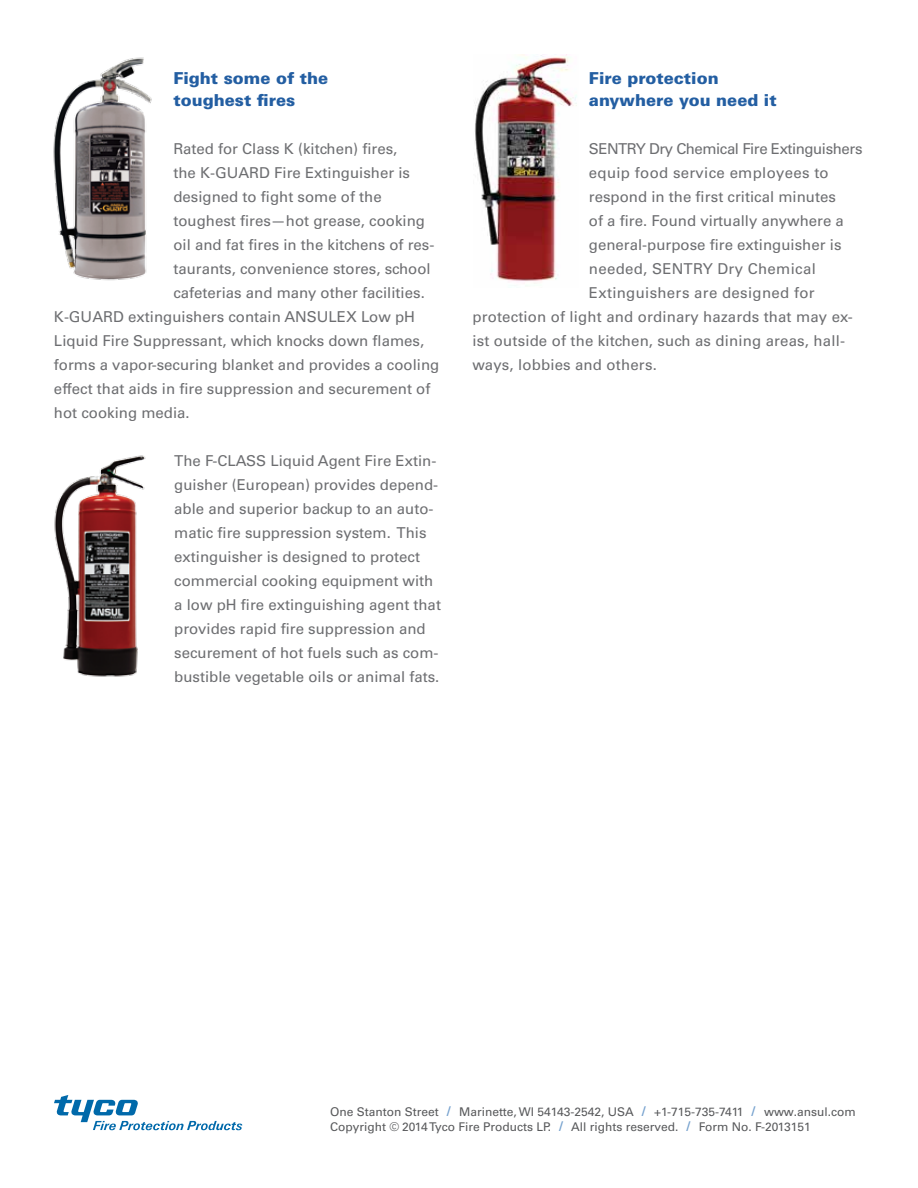
<style>
.page{position:relative;width:918px;height:1188px;background:#fff}
.page>*{position:absolute;margin:0;border:0;box-sizing:border-box;transform-origin:0 0}
.t1{font:900 16.5px/22.5px "Univers LT Std";color:#235ea2}
.t2{font:15px/24px "Univers LT Std";color:#6d6e71}
.t3{font:15px "Univers LT Std";letter-spacing:.02em;color:#6d6e71}
.t4{font:15px "Univers LT Std";letter-spacing:-.03em;color:#6d6e71}
.t5{font:12px/15px "Univers LT Std";color:#58595b}
.s1{font-style:italic;font-size:13.5px;color:#75a1ce}
</style>
<div class="page">
<svg style="left:54px;top:1095px;width:188px;height:35px"></svg>
<img style="left:53px;top:57px;width:99px;height:224px">
<img style="left:54px;top:455px;width:92px;height:222px">
<img style="left:475px;top:54px;width:102px;height:230px">
<p class="t1" style="left:173px;top:67px;width:156px">Fight some of the toughest fires</p>
<p class="t2" style="left:173px;top:137px;width:225px">Rated for Class K (kitchen) fires,</p>
<p class="t2" style="left:173px;top:161px;width:238px">the K-GUARD Fire Extinguisher is</p>
<p class="t2" style="left:173px;top:185px;width:210px">designed to fight some of the</p>
<p class="t2" style="left:173px;top:209px;width:253px">toughest fires—hot grease, cooking</p>
<p class="t2" style="left:173px;top:233px;width:262px">oil and fat fires in the kitchens of res-</p>
<p class="t2" style="left:173px;top:257px;width:259px">taurants, convenience stores, school</p>
<p class="t2" style="left:173px;top:281px;width:253px">cafeterias and many other facilities.</p>
<p class="t2" style="left:54px;top:305px;width:363px">K-GUARD extinguishers contain ANSULEX Low pH</p>
<p class="t2" style="left:54px;top:329px;width:372px">Liquid Fire Suppressant, which knocks down flames,</p>
<p class="t2" style="left:54px;top:353px;width:387px">forms a vapor-securing blanket and provides a cooling</p>
<p class="t2" style="left:54px;top:377px;width:378px">effect that aids in fire suppression and securement of</p>
<p class="t2" style="left:54px;top:401px;width:137px">hot cooking media.</p>
<p class="t2" style="left:174px;top:449px;width:268px">The F-CLASS Liquid Agent Fire Extin&shy;guisher (European) provides depend&shy;able and superior backup to an auto&shy;matic fire suppression system. This extinguisher is designed to protect commercial cooking equipment with a low pH fire extinguishing agent that provides rapid fire suppression and securement of hot fuels such as com&shy;bustible vegetable oils or animal fats.</p>
<p class="t1" style="left:589px;top:67px;width:189px">Fire protection anywhere you need it</p>
<p class="t4" style="left:589px;top:140px;width:275px">SENTRY Dry Chemical Fire Extinguishers</p>
<p class="t3" style="left:589px;top:164px;width:241px">equip food service employees to</p>
<p class="t2" style="left:589px;top:185px;width:248px">respond in the first critical minutes</p>
<p class="t2" style="left:589px;top:209px;width:256px">of a fire. Found virtually anywhere a</p>
<p class="t2" style="left:589px;top:233px;width:254px">general-purpose fire extinguisher is</p>
<p class="t3" style="left:589px;top:260px;width:228px">needed, SENTRY Dry Chemical</p>
<p class="t3" style="left:589px;top:284px;width:227px">Extinguishers are designed for</p>
<p class="t2" style="left:473px;top:305px;width:382px">protection of light and ordinary hazards that may ex-</p>
<p class="t2" style="left:473px;top:329px;width:374px">ist outside of the kitchen, such as dining areas, hall-</p>
<p class="t2" style="left:473px;top:353px;width:186px">ways, lobbies and others.</p>
<p class="t5" style="left:330px;top:1104px;width:527px">One Stanton Street <span class="s1">l</span> Marinette, WI 54143-2542, USA <span class="s1">l</span> +1-715-735-7411 <span class="s1">l</span> www.ansul.com<br>Copyright © 2014 Tyco Fire Products LP. <span class="s1">l</span> All rights reserved. <span class="s1">l</span> Form No. F-2013151</p>
</div>
